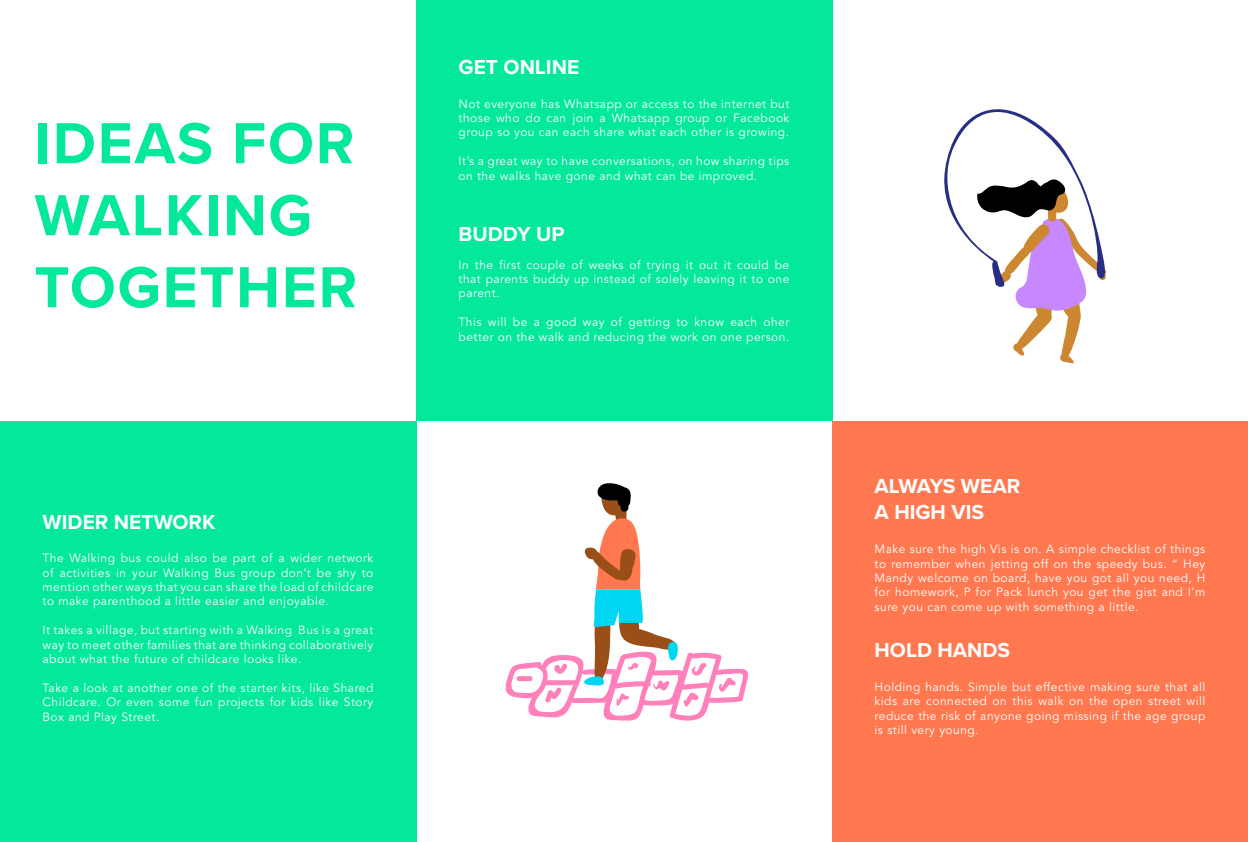
<style>
.page{position:relative;width:1248px;height:842px;background:#fff}
.page>*{position:absolute;margin:0;border:0;box-sizing:border-box;transform-origin:0 0}
.Page_Heading{font:700 60px/72px "Proxima Nova";letter-spacing:.03em;color:#03e899}
.Page_Body_Text_Green{font:700 21px "Proxima Nova";color:#fff}
.Box_Heading{font:12px/14.4px "Avenir";letter-spacing:.04em;color:#fff;text-align:justify}
</style>
<div class="page">
<div style="left:416px;top:0;width:415px;height:421px;background:#03e899"></div>
<div style="left:0;top:421px;width:416px;height:420px;background:#03e899"></div>
<div style="left:831px;top:421px;width:416px;height:421px;background:#ff784f"></div>
<svg style="left:505px;top:483px;width:244px;height:238px"></svg>
<svg style="left:944px;top:109px;width:163px;height:255px"></svg>
<p class="Page_Heading" style="left:35px;top:106px;width:324px">IDEAS FOR<br>WALKING<br>TOGETHER</p>
<p class="Page_Body_Text_Green" style="left:43px;top:507px;width:174px">WIDER NETWORK</p>
<p class="Box_Heading" style="left:43px;top:551px;width:332px">The Walking bus could also be part of a wider network of activities in your Walking Bus group don’t be shy to mention other ways that you can share the load of childcare to make parenthood a little easier and enjoyable.</p>
<p class="Box_Heading" style="left:43px;top:623px;width:332px">It takes a village, but starting with a Walking Bus is a great way to meet other families that are thinking collaboratively about what the future of childcare looks like.</p>
<p class="Box_Heading" style="left:43px;top:681px;width:332px">Take a look at another one of the starter kits, like Shared Childcare. Or even some fun projects for kids like Story Box and Play Street.</p>
<p class="Page_Body_Text_Green" style="left:458px;top:51px;width:122px">GET ONLINE</p>
<p class="Box_Heading" style="left:458px;top:97px;width:332px">Not everyone has Whatsapp or access to the internet but those who do can join a Whatsapp group or Facebook group so you can each share what each other is growing.</p>
<p class="Box_Heading" style="left:458px;top:154px;width:332px">It’s a great way to have conversations, on how sharing tips on the walks have gone and what can be improved.</p>
<p class="Page_Body_Text_Green" style="left:458px;top:219px;width:107px">BUDDY UP</p>
<p class="Box_Heading" style="left:458px;top:258px;width:332px">In the first couple of weeks of trying it out it could be that parents buddy up instead of solely leaving it to one parent.</p>
<p class="Box_Heading" style="left:458px;top:315px;width:332px">This will be a good way of getting to know each oher better on the walk and reducing the work on one person.</p>
<p class="Page_Body_Text_Green" style="left:874px;top:471px;width:147px">ALWAYS WEAR</p>
<p class="Page_Body_Text_Green" style="left:874px;top:496px;width:111px">A HIGH VIS</p>
<p class="Box_Heading" style="left:874px;top:542px;width:332px">Make sure the high Vis is on. A simple checklist of things to remember when jetting off on the speedy bus. “ Hey Mandy welcome on board, have you got all you need, H for homework, P for Pack lunch you get the gist and I’m sure you can come up with something a little.</p>
<p class="Page_Body_Text_Green" style="left:874px;top:634px;width:137px">HOLD HANDS</p>
<p class="Box_Heading" style="left:874px;top:680px;width:332px">Holding hands. Simple but effective making sure that all kids are connected on this walk on the open street will reduce the risk of anyone going missing if the age group is still very young.</p>
</div>
